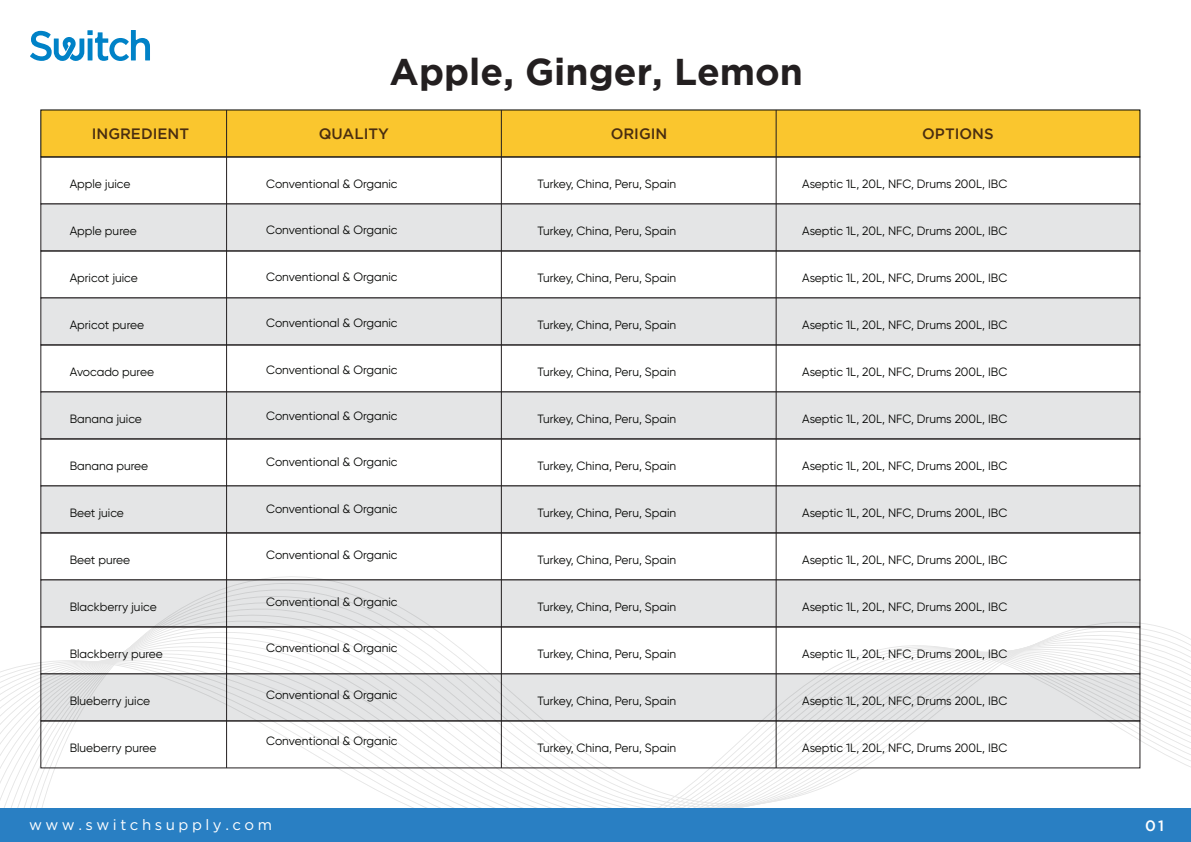
<style>
.page{position:relative;width:1191px;height:842px;background:#fff}
.page>*{position:absolute;margin:0;border:0;box-sizing:border-box;transform-origin:0 0}
.t1{font:700 37.2px "Gotham";color:#231f20}
.t2{font:500 15px "Gotham";color:#492d10}
.t3{font:15px "Gotham";letter-spacing:.235em;color:#fff}
.t4{font:500 15px "Gotham";color:#fff}
.t5{font:12px "Gilroy";color:#040503}
</style>
<div class="page">
<svg style="left:30px;top:30px;width:120px;height:31px"></svg>
<div style="left:40px;top:109px;width:1100px;height:48px;background:#fac62e"></div>
<div style="left:41px;top:157px;width:1099px;height:47px;border:1px solid #231f20"></div>
<div style="left:41px;top:204px;width:1099px;height:47px;background:#e4e5e6;border:1px solid #231f20"></div>
<div style="left:41px;top:251px;width:1099px;height:47px;border:1px solid #231f20"></div>
<div style="left:41px;top:298px;width:1099px;height:47px;background:#e4e5e6;border:1px solid #231f20"></div>
<div style="left:41px;top:345px;width:1099px;height:47px;border:1px solid #231f20"></div>
<div style="left:41px;top:392px;width:1099px;height:47px;background:#e4e5e6;border:1px solid #231f20"></div>
<div style="left:41px;top:439px;width:1099px;height:47px;border:1px solid #231f20"></div>
<div style="left:41px;top:486px;width:1099px;height:47px;background:#e4e5e6;border:1px solid #231f20"></div>
<hr style="left:226px;top:110px;width:1px;height:658px;background:#231f20">
<hr style="left:501px;top:110px;width:1px;height:658px;background:#231f20">
<hr style="left:776px;top:110px;width:1px;height:658px;background:#231f20">
<svg style="left:26px;top:576px;width:1165px;height:266px"></svg>
<div style="left:0;top:808px;width:1190px;height:34px;background:#297fc3"></div>
<p class="t2" style="left:92px;top:125px;width:99px">INGREDIENT</p>
<p class="t5" style="left:70px;top:176px;width:62px">Apple juice</p>
<p class="t5" style="left:70px;top:223px;width:69px">Apple puree</p>
<p class="t5" style="left:70px;top:270px;width:70px">Apricot juice</p>
<p class="t5" style="left:70px;top:317px;width:76px">Apricot puree</p>
<p class="t5" style="left:70px;top:364px;width:86px">Avocado puree</p>
<p class="t5" style="left:70px;top:411px;width:74px">Banana juice</p>
<p class="t5" style="left:70px;top:458px;width:80px">Banana puree</p>
<p class="t5" style="left:70px;top:505px;width:56px">Beet juice</p>
<p class="t5" style="left:70px;top:552px;width:62px">Beet puree</p>
<p class="t5" style="left:70px;top:599px;width:89px">Blackberry juice</p>
<p class="t5" style="left:70px;top:646px;width:95px">Blackberry puree</p>
<p class="t5" style="left:70px;top:693px;width:82px">Blueberry juice</p>
<p class="t5" style="left:70px;top:740px;width:88px">Blueberry puree</p>
<h1 class="t1" style="left:390px;top:51px;width:415px">Apple, Ginger, Lemon</h1>
<p class="t2" style="left:319px;top:125px;width:72px">QUALITY</p>
<p class="t2" style="left:610px;top:125px;width:58px">ORIGIN</p>
<p class="t2" style="left:922px;top:125px;width:73px">OPTIONS</p>
<p class="t5" style="left:266px;top:176px;width:133px">Conventional &amp; Organic</p>
<p class="t5" style="left:266px;top:223px;width:133px">Conventional &amp; Organic</p>
<p class="t5" style="left:266px;top:269px;width:133px">Conventional &amp; Organic</p>
<p class="t5" style="left:266px;top:316px;width:133px">Conventional &amp; Organic</p>
<p class="t5" style="left:266px;top:362px;width:133px">Conventional &amp; Organic</p>
<p class="t5" style="left:266px;top:408px;width:133px">Conventional &amp; Organic</p>
<p class="t5" style="left:266px;top:455px;width:133px">Conventional &amp; Organic</p>
<p class="t5" style="left:266px;top:501px;width:133px">Conventional &amp; Organic</p>
<p class="t5" style="left:266px;top:548px;width:133px">Conventional &amp; Organic</p>
<p class="t5" style="left:266px;top:594px;width:133px">Conventional &amp; Organic</p>
<p class="t5" style="left:266px;top:641px;width:133px">Conventional &amp; Organic</p>
<p class="t5" style="left:266px;top:687px;width:133px">Conventional &amp; Organic</p>
<p class="t5" style="left:266px;top:733px;width:133px">Conventional &amp; Organic</p>
<p class="t5" style="left:537px;top:176px;width:140px">Turkey, China, Peru, Spain</p>
<p class="t5" style="left:537px;top:223px;width:140px">Turkey, China, Peru, Spain</p>
<p class="t5" style="left:537px;top:270px;width:140px">Turkey, China, Peru, Spain</p>
<p class="t5" style="left:537px;top:317px;width:140px">Turkey, China, Peru, Spain</p>
<p class="t5" style="left:537px;top:364px;width:140px">Turkey, China, Peru, Spain</p>
<p class="t5" style="left:537px;top:411px;width:140px">Turkey, China, Peru, Spain</p>
<p class="t5" style="left:537px;top:458px;width:140px">Turkey, China, Peru, Spain</p>
<p class="t5" style="left:537px;top:505px;width:140px">Turkey, China, Peru, Spain</p>
<p class="t5" style="left:537px;top:552px;width:140px">Turkey, China, Peru, Spain</p>
<p class="t5" style="left:537px;top:599px;width:140px">Turkey, China, Peru, Spain</p>
<p class="t5" style="left:537px;top:646px;width:140px">Turkey, China, Peru, Spain</p>
<p class="t5" style="left:537px;top:693px;width:140px">Turkey, China, Peru, Spain</p>
<p class="t5" style="left:537px;top:740px;width:140px">Turkey, China, Peru, Spain</p>
<p class="t5" style="left:802px;top:176px;width:207px">Aseptic 1L, 20L, NFC, Drums 200L, IBC</p>
<p class="t5" style="left:802px;top:223px;width:207px">Aseptic 1L, 20L, NFC, Drums 200L, IBC</p>
<p class="t5" style="left:802px;top:270px;width:207px">Aseptic 1L, 20L, NFC, Drums 200L, IBC</p>
<p class="t5" style="left:802px;top:317px;width:207px">Aseptic 1L, 20L, NFC, Drums 200L, IBC</p>
<p class="t5" style="left:802px;top:364px;width:207px">Aseptic 1L, 20L, NFC, Drums 200L, IBC</p>
<p class="t5" style="left:802px;top:411px;width:207px">Aseptic 1L, 20L, NFC, Drums 200L, IBC</p>
<p class="t5" style="left:802px;top:458px;width:207px">Aseptic 1L, 20L, NFC, Drums 200L, IBC</p>
<p class="t5" style="left:802px;top:505px;width:207px">Aseptic 1L, 20L, NFC, Drums 200L, IBC</p>
<p class="t5" style="left:802px;top:552px;width:207px">Aseptic 1L, 20L, NFC, Drums 200L, IBC</p>
<p class="t5" style="left:802px;top:599px;width:207px">Aseptic 1L, 20L, NFC, Drums 200L, IBC</p>
<p class="t5" style="left:802px;top:646px;width:207px">Aseptic 1L, 20L, NFC, Drums 200L, IBC</p>
<p class="t5" style="left:802px;top:693px;width:207px">Aseptic 1L, 20L, NFC, Drums 200L, IBC</p>
<p class="t5" style="left:802px;top:740px;width:207px">Aseptic 1L, 20L, NFC, Drums 200L, IBC</p>
<p class="t3" style="left:29px;top:817px;width:244px">www.switchsupply.com</p>
<p class="t4" style="left:1145px;top:817px;width:20px">01</p>
</div>
